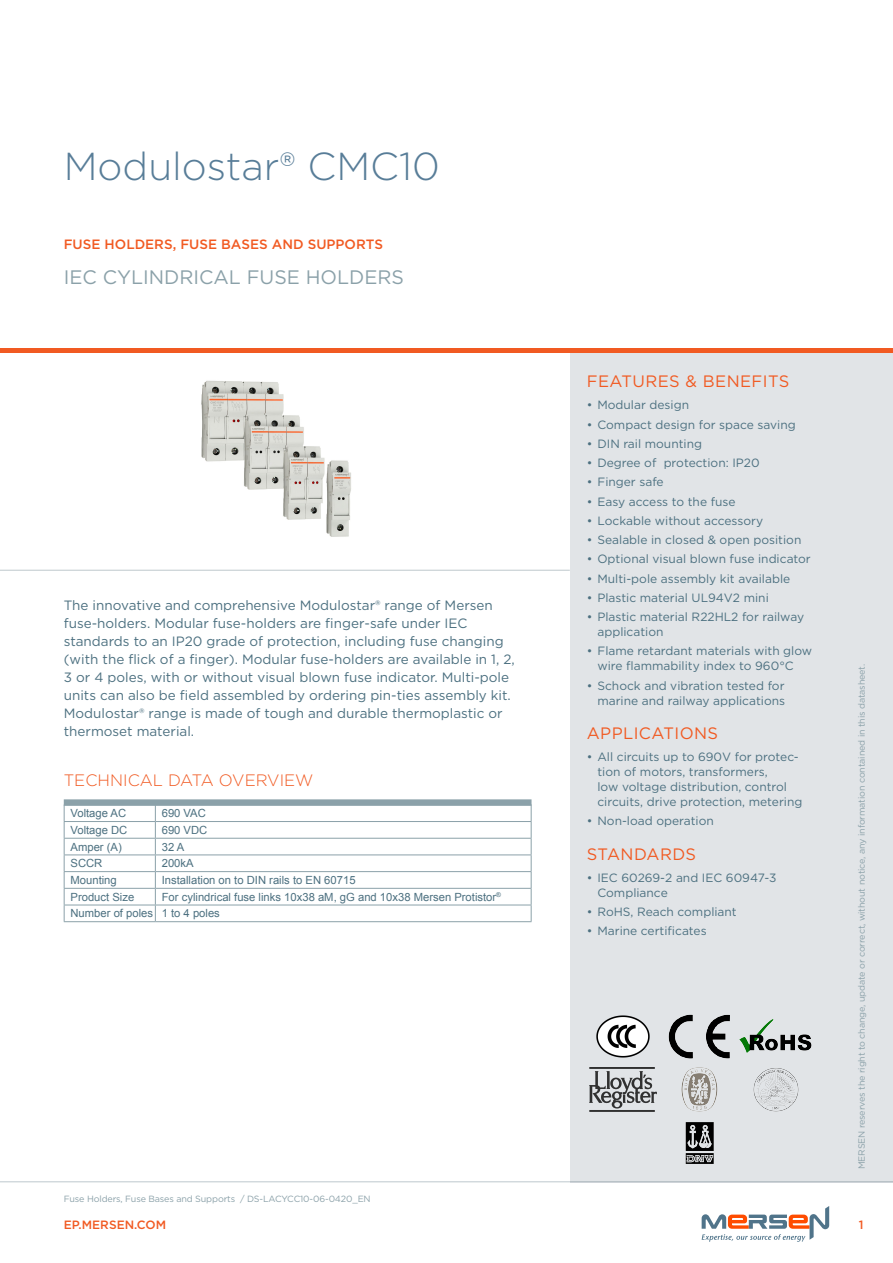
<style>
.page{position:relative;width:893px;height:1263px;background:#fff}
.page>*{position:absolute;margin:0;border:0;box-sizing:border-box;transform-origin:0 0}
.t1{font:300 39px "Gotham";color:#587d98}
.t2{font:19.5px "Gotham";color:#8ba1a9}
.t3{font:16.5px "Gotham";letter-spacing:.025em;color:#f15a22}
.t4{font:300 16.5px "Gotham";color:#f15a22}
.t5{font:13.5px/18px "Gotham";color:#4c7080}
.t6{font:500 13.5px "Gotham";color:#f15a22}
.t7{font:12px/15px "Gotham";color:#4c7080}
.t8{font:500 12px "Gotham";color:#f15a22}
.t9{font:11.25px/16.6px "Arial";color:#4c7080}
.t10{font:9px "Gotham";letter-spacing:-.015em;color:#8ba1a9}
</style>
<div class="page">
<hr style="left:0;top:1181px;width:893px;height:1px;background:#bec8cd">
<div style="left:570px;top:353px;width:323px;height:829px;background:#e1e4e7"></div>
<hr style="left:0;top:349px;width:893px;height:4px;background:#f15a22">
<hr style="left:0;top:570px;width:570px;height:1px;background:#bec8cd">
<svg style="left:702px;top:1206px;width:127px;height:36px"></svg>
<div style="left:64px;top:799px;width:467px;height:7px;background:#8ba1a9"></div>
<hr style="left:64px;top:821px;width:91px;height:1px;background:#8ba1a9">
<hr style="left:155px;top:821px;width:376px;height:1px;background:#8ba1a9">
<hr style="left:64px;top:838px;width:91px;height:1px;background:#8ba1a9">
<hr style="left:155px;top:838px;width:376px;height:1px;background:#8ba1a9">
<hr style="left:64px;top:854px;width:91px;height:1px;background:#8ba1a9">
<hr style="left:155px;top:854px;width:376px;height:1px;background:#8ba1a9">
<hr style="left:64px;top:871px;width:91px;height:1px;background:#8ba1a9">
<hr style="left:155px;top:871px;width:376px;height:1px;background:#8ba1a9">
<hr style="left:64px;top:888px;width:91px;height:1px;background:#8ba1a9">
<hr style="left:155px;top:888px;width:376px;height:1px;background:#8ba1a9">
<hr style="left:64px;top:905px;width:91px;height:1px;background:#8ba1a9">
<svg style="left:64px;top:806px;width:1px;height:115px"></svg>
<hr style="left:64px;top:921px;width:91px;height:1px;background:#8ba1a9">
<hr style="left:155px;top:905px;width:376px;height:1px;background:#8ba1a9">
<svg style="left:155px;top:806px;width:1px;height:115px"></svg>
<svg style="left:531px;top:805px;width:1px;height:116px"></svg>
<hr style="left:155px;top:921px;width:376px;height:1px;background:#8ba1a9">
<img style="left:201px;top:380px;width:150px;height:157px">
<img style="left:596px;top:1015px;width:54px;height:43px">
<img style="left:740px;top:1020px;width:72px;height:33px">
<img style="left:681px;top:1067px;width:36px;height:45px">
<img style="left:669px;top:1014px;width:61px;height:45px">
<img style="left:589px;top:1067px;width:68px;height:45px">
<img style="left:754px;top:1068px;width:44px;height:44px">
<img style="left:685px;top:1122px;width:29px;height:42px">
<h1 class="t1" style="left:64px;top:142px;width:378px">Modulostar® CMC10</h1>
<p class="t6" style="left:64px;top:235px;width:321px">FUSE HOLDERS, FUSE BASES AND SUPPORTS</p>
<h2 class="t2" style="left:64px;top:264px;width:342px">IEC CYLINDRICAL FUSE HOLDERS</h2>
<p class="t5" style="left:64px;top:596px;width:453px">The innovative and comprehensive Modulostar® range of Mersen fuse-holders. Modular fuse-holders are finger-safe under IEC standards to an IP20 grade of protection, including fuse changing (with the flick of a finger). Modular fuse-holders are available in 1, 2, 3 or 4 poles, with or without visual blown fuse indicator. Multi-pole units can also be field assembled by ordering pin-ties assembly kit.<br>Modulostar® range is made of tough and durable thermoplastic or thermoset material.</p>
<h3 class="t4" style="left:64px;top:769px;width:251px">TECHNICAL DATA OVERVIEW</h3>
<p class="t9" style="left:71px;top:805px;width:57px">Voltage AC</p>
<p class="t9" style="left:162px;top:805px;width:46px">690 VAC</p>
<p class="t9" style="left:71px;top:822px;width:58px">Voltage DC</p>
<p class="t9" style="left:162px;top:822px;width:47px">690 VDC</p>
<p class="t9" style="left:71px;top:838px;width:53px">Amper (A)</p>
<p class="t9" style="left:162px;top:838px;width:24px">32 A</p>
<p class="t9" style="left:71px;top:855px;width:33px">SCCR</p>
<p class="t9" style="left:162px;top:855px;width:33px">200kA</p>
<p class="t9" style="left:71px;top:872px;width:48px">Mounting</p>
<p class="t9" style="left:162px;top:872px;width:195px">Installation on to DIN rails to EN 60715</p>
<p class="t9" style="left:71px;top:888px;width:65px">Product Size</p>
<p class="t9" style="left:71px;top:888px;width:432px;text-indent:91px">For cylindrical fuse links 10x38 aM, gG and 10x38 Mersen Protistor<sup>®<br></sup>Number of poles 1 to 4 poles</p>
<h3 class="t3" style="left:587px;top:371px;width:204px">FEATURES &amp; BENEFITS</h3>
<p class="t7" style="left:587px;top:397px;width:104px">• Modular design</p>
<p class="t7" style="left:587px;top:417px;width:210px">• Compact design for space saving</p>
<p class="t7" style="left:587px;top:436px;width:117px">• DIN rail mounting</p>
<p class="t7" style="left:587px;top:455px;width:174px">• Degree of protection: IP20</p>
<p class="t7" style="left:587px;top:474px;width:78px">• Finger safe</p>
<p class="t7" style="left:587px;top:494px;width:150px">• Easy access to the fuse</p>
<p class="t7" style="left:587px;top:513px;width:178px">• Lockable without accessory</p>
<p class="t7" style="left:587px;top:532px;width:216px">• Sealable in closed &amp; open position</p>
<p class="t7" style="left:587px;top:551px;width:225px">• Optional visual blown fuse indicator</p>
<p class="t7" style="left:587px;top:571px;width:205px">• Multi-pole assembly kit available</p>
<p class="t7" style="left:587px;top:590px;width:183px">• Plastic material UL94V2 mini</p>
<p class="t7" style="left:597px;top:609px;width:208px;text-indent:-11px">• Plastic material R22HL2 for railway application</p>
<p class="t7" style="left:597px;top:643px;width:216px;text-indent:-11px">• Flame retardant materials with glow wire flammability index to 960°C</p>
<p class="t7" style="left:587px;top:678px;width:200px;text-align:right">• Schock and vibration tested for marine and railway applications</p>
<h3 class="t3" style="left:587px;top:723px;width:133px">APPLICATIONS</h3>
<p class="t7" style="left:597px;top:749px;width:206px;text-indent:-11px">• All circuits up to 690V for protec&shy;tion of motors, transformers,<br>low voltage distribution, control circuits, drive protection, metering</p>
<p class="t7" style="left:587px;top:813px;width:128px">• Non-load operation</p>
<h3 class="t3" style="left:587px;top:843px;width:111px">STANDARDS</h3>
<p class="t7" style="left:597px;top:870px;width:181px;text-indent:-11px">• IEC 60269-2 and IEC 60947-3<br>Compliance</p>
<p class="t7" style="left:587px;top:904px;width:151px">• RoHS, Reach compliant</p>
<p class="t7" style="left:587px;top:923px;width:121px">• Marine certificates</p>
<p class="t10" style="left:856px;top:1169px;width:507px;rotate:-90deg">MERSEN reserves the right to change, update or correct, without notice, any information contained in this datasheet.</p>
<p class="t10" style="left:64px;top:1193px;width:308px">Fuse Holders, Fuse Bases and Supports / DS-LACYCC10-06-0420_EN</p>
<p class="t8" style="left:64px;top:1217px;width:104px">EP.MERSEN.COM</p>
<p class="t8" style="left:859px;top:1217px;width:6px">1</p>
</div>
